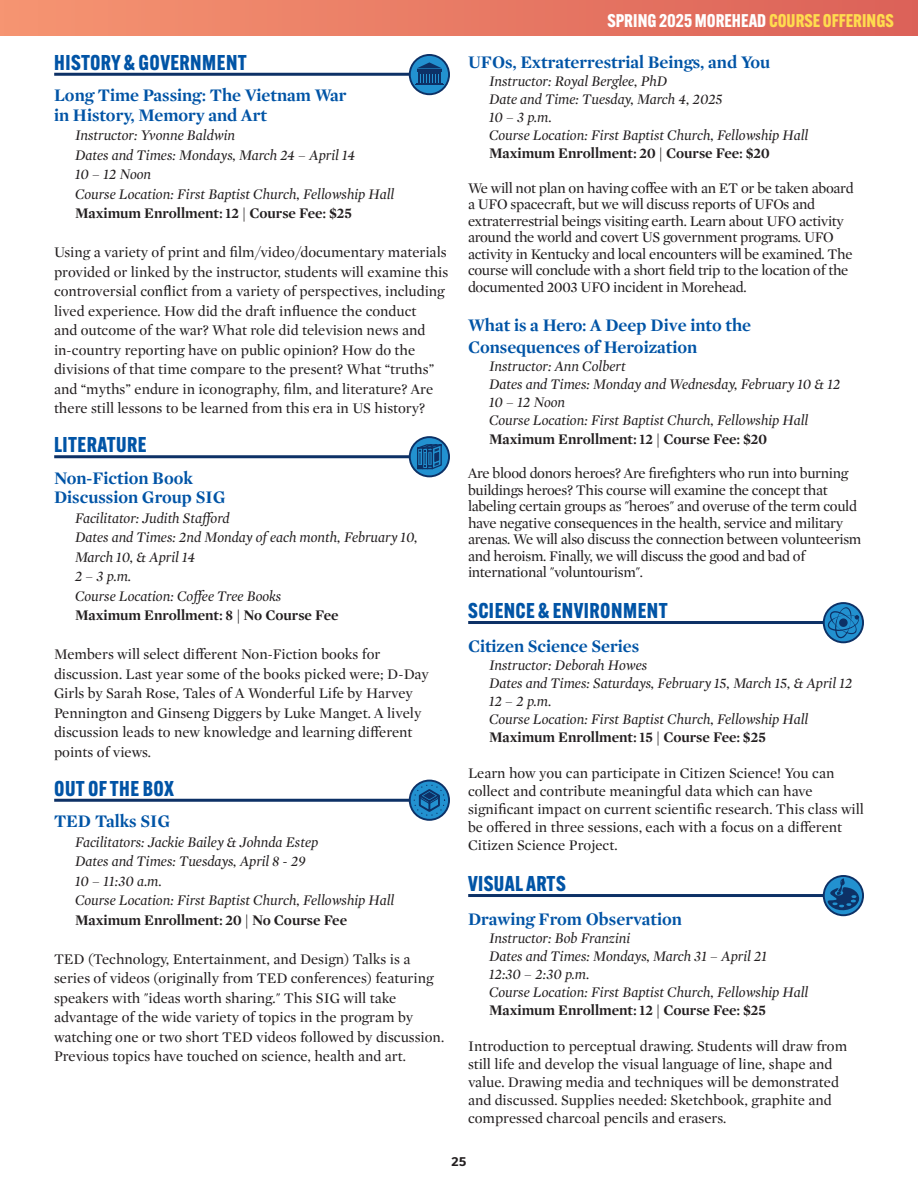
<style>
.page{position:relative;width:918px;height:1188px;background:#fff}
.page>*{position:absolute;margin:0;border:0;box-sizing:border-box;transform-origin:0 0}
.Course_Category{font:700 21px "Alternate Gothic ATF";letter-spacing:.02em;color:#0154a6}
.Course_Title{font:700 18px/21.6px "Mercury Display";color:#0154a6}
.t1{font:700 18px "Alternate Gothic ATF";color:#fff}
.Course_Description{font:15px/19.5px "Mercury Display";color:#231f20}
.Course_Info{font:italic 15px/19.5px "Mercury Display";color:#231f20}
.Course_Description-2{font:15px/16.5px "Mercury Display";letter-spacing:-.02em;color:#231f20}
.Course_Enrollment{font:700 15px "Mercury Display";color:#231f20}
.t2{font:700 12px "Usual";color:#231f20}
.s1{color:#ffdc4e}
</style>
<div class="page">
<div style="left:0;top:0;width:918px;height:36px;background:linear-gradient(to right,#f59471,#db6158)"></div>
<hr style="left:54px;top:73px;width:394px;height:3px;background:#0d3166">
<hr style="left:54px;top:455px;width:393px;height:3px;background:#0d3166">
<hr style="left:54px;top:799px;width:393px;height:3px;background:#0d3166">
<hr style="left:468px;top:621px;width:394px;height:3px;background:#0d3166">
<hr style="left:468px;top:894px;width:393px;height:3px;background:#0d3166">
<svg style="left:409px;top:54px;width:41px;height:41px"></svg>
<svg style="left:409px;top:436px;width:41px;height:41px"></svg>
<svg style="left:409px;top:780px;width:41px;height:41px"></svg>
<svg style="left:823px;top:602px;width:41px;height:41px"></svg>
<svg style="left:823px;top:875px;width:41px;height:41px"></svg>
<p class="Course_Category" style="left:54px;top:49px;width:194px">HISTORY &amp; GOVERNMENT</p>
<p class="Course_Title" style="left:54px;top:84px;width:294px">Long Time Passing: The Vietnam War</p>
<p class="Course_Title" style="left:54px;top:103px;width:215px">in History, Memory and Art</p>
<p class="Course_Info" style="left:75px;top:125px;width:162px">Instructor: Yvonne Baldwin</p>
<p class="Course_Info" style="left:75px;top:144px;width:282px">Dates and Times: Mondays, March 24 – April 14</p>
<p class="Course_Info" style="left:75px;top:164px;width:78px">10 – 12 Noon</p>
<p class="Course_Info" style="left:75px;top:183px;width:321px">Course Location: First Baptist Church, Fellowship Hall</p>
<p class="Course_Enrollment" style="left:75px;top:202px;width:279px">Maximum Enrollment: 12 | Course Fee: $25</p>
<p class="Course_Description" style="left:54px;top:242px;width:396px">Using a variety of print and film/video/documentary materials provided or linked by the instructor, students will examine this controversial conflict from a variety of perspectives, including lived experience. How did the draft influence the conduct<br>and outcome of the war? What role did television news and in-country reporting have on public opinion? How do the divisions of that time compare to the present? What “truths” and “myths” endure in iconography, film, and literature? Are there still lessons to be learned from this era in US history?</p>
<p class="Course_Category" style="left:54px;top:432px;width:94px">LITERATURE</p>
<p class="Course_Title" style="left:54px;top:466px;width:140px">Non-Fiction Book</p>
<p class="Course_Title" style="left:54px;top:486px;width:173px">Discussion Group SIG</p>
<p class="Course_Info" style="left:75px;top:507px;width:156px">Facilitator: Judith Stafford</p>
<p class="Course_Info" style="left:75px;top:527px;width:344px">Dates and Times: 2nd Monday of each month, February 10,<br>March 10, &amp; April 14</p>
<p class="Course_Info" style="left:75px;top:566px;width:58px">2 – 3 p.m.</p>
<p class="Course_Info" style="left:75px;top:585px;width:208px">Course Location: Coffee Tree Books</p>
<p class="Course_Enrollment" style="left:75px;top:604px;width:265px">Maximum Enrollment: 8 | No Course Fee</p>
<p class="Course_Description" style="left:54px;top:644px;width:376px">Members will select different Non-Fiction books for discussion. Last year some of the books picked were; D-Day Girls by Sarah Rose, Tales of A Wonderful Life by Harvey Pennington and Ginseng Diggers by Luke Manget. A lively discussion leads to new knowledge and learning different points of views.</p>
<p class="Course_Category" style="left:54px;top:775px;width:121px">OUT OF THE BOX</p>
<p class="Course_Title" style="left:54px;top:810px;width:118px">TED Talks SIG</p>
<p class="Course_Info" style="left:75px;top:831px;width:245px">Facilitators: Jackie Bailey &amp; Johnda Estep</p>
<p class="Course_Info" style="left:75px;top:851px;width:232px">Dates and Times: Tuesdays, April 8 - 29</p>
<p class="Course_Info" style="left:75px;top:870px;width:88px">10 – 11:30 a.m.</p>
<p class="Course_Info" style="left:75px;top:890px;width:321px">Course Location: First Baptist Church, Fellowship Hall</p>
<p class="Course_Enrollment" style="left:75px;top:909px;width:274px">Maximum Enrollment: 20 | No Course Fee</p>
<p class="Course_Description" style="left:54px;top:948px;width:392px">TED (Technology, Entertainment, and Design) Talks is a series of videos (originally from TED conferences) featuring speakers with "ideas worth sharing." This SIG will take advantage of the wide variety of topics in the program by watching one or two short TED videos followed by discussion.<br>Previous topics have touched on science, health and art.</p>
<p class="t1" style="left:608px;top:9px;width:288px">SPRING 2025 MOREHEAD <span class="s1">COURSE OFFERINGS</span></p>
<p class="Course_Title" style="left:468px;top:51px;width:304px">UFOs, Extraterrestrial Beings, and You</p>
<p class="Course_Info" style="left:489px;top:71px;width:180px">Instructor: Royal Berglee, PhD</p>
<p class="Course_Info" style="left:489px;top:89px;width:235px">Date and Time: Tuesday, March 4, 2025</p>
<p class="Course_Info" style="left:489px;top:107px;width:64px">10 – 3 p.m.</p>
<p class="Course_Info" style="left:489px;top:125px;width:321px">Course Location: First Baptist Church, Fellowship Hall</p>
<p class="Course_Enrollment" style="left:489px;top:142px;width:282px">Maximum Enrollment: 20 | Course Fee: $20</p>
<p class="Course_Description-2" style="left:468px;top:179px;width:387px">We will not plan on having coffee with an ET or be taken aboard a UFO spacecraft, but we will discuss reports of UFOs and extraterrestrial beings visiting earth. Learn about UFO activity around the world and covert US government programs. UFO activity in Kentucky and local encounters will be examined. The course will conclude with a short field trip to the location of the documented 2003 UFO incident in Morehead.</p>
<p class="Course_Title" style="left:468px;top:314px;width:285px">What is a Hero: A Deep Dive into the<br>Consequences of Heroization</p>
<p class="Course_Info" style="left:489px;top:356px;width:138px">Instructor: Ann Colbert</p>
<p class="Course_Info" style="left:489px;top:374px;width:353px">Dates and Times: Monday and Wednesday, February 10 &amp; 12</p>
<p class="Course_Info" style="left:489px;top:392px;width:78px">10 – 12 Noon</p>
<p class="Course_Info" style="left:489px;top:410px;width:321px">Course Location: First Baptist Church, Fellowship Hall</p>
<p class="Course_Enrollment" style="left:489px;top:428px;width:280px">Maximum Enrollment: 12 | Course Fee: $20</p>
<p class="Course_Description-2" style="left:468px;top:465px;width:395px">Are blood donors heroes? Are firefighters who run into burning buildings heroes? This course will examine the concept that labeling certain groups as "heroes" and overuse of the term could have negative consequences in the health, service and military arenas. We will also discuss the connection between volunteerism and heroism. Finally, we will discuss the good and bad of international "voluntourism".</p>
<p class="Course_Category" style="left:468px;top:597px;width:201px">SCIENCE &amp; ENVIRONMENT</p>
<p class="Course_Title" style="left:468px;top:634px;width:173px">Citizen Science Series</p>
<p class="Course_Info" style="left:489px;top:654px;width:160px">Instructor: Deborah Howes</p>
<p class="Course_Info" style="left:489px;top:672px;width:365px">Dates and Times: Saturdays, February 15, March 15, &amp; April 12</p>
<p class="Course_Info" style="left:489px;top:690px;width:64px">12 – 2 p.m.</p>
<p class="Course_Info" style="left:489px;top:708px;width:321px">Course Location: First Baptist Church, Fellowship Hall</p>
<p class="Course_Enrollment" style="left:489px;top:726px;width:279px">Maximum Enrollment: 15 | Course Fee: $25</p>
<p class="Course_Description" style="left:468px;top:764px;width:397px;line-height:18px">Learn how you can participate in Citizen Science! You can collect and contribute meaningful data which can have significant impact on current scientific research. This class will be offered in three sessions, each with a focus on a different Citizen Science Project.</p>
<p class="Course_Category" style="left:468px;top:870px;width:99px">VISUAL ARTS</p>
<p class="Course_Title" style="left:468px;top:907px;width:216px">Drawing From Observation</p>
<p class="Course_Info" style="left:489px;top:927px;width:143px">Instructor: Bob Franzini</p>
<p class="Course_Info" style="left:489px;top:945px;width:280px">Dates and Times: Mondays, March 31 – April 21</p>
<p class="Course_Info" style="left:489px;top:963px;width:102px">12:30 – 2:30 p.m.</p>
<p class="Course_Info" style="left:489px;top:981px;width:321px">Course Location: First Baptist Church, Fellowship Hall</p>
<p class="Course_Enrollment" style="left:489px;top:999px;width:279px">Maximum Enrollment: 12 | Course Fee: $25</p>
<p class="Course_Description" style="left:468px;top:1037px;width:381px;line-height:18px">Introduction to perceptual drawing. Students will draw from still life and develop the visual language of line, shape and value. Drawing media and techniques will be demonstrated and discussed. Supplies needed: Sketchbook, graphite and compressed charcoal pencils and erasers.</p>
<p class="t2" style="left:451px;top:1154px;width:17px">25</p>
</div>
